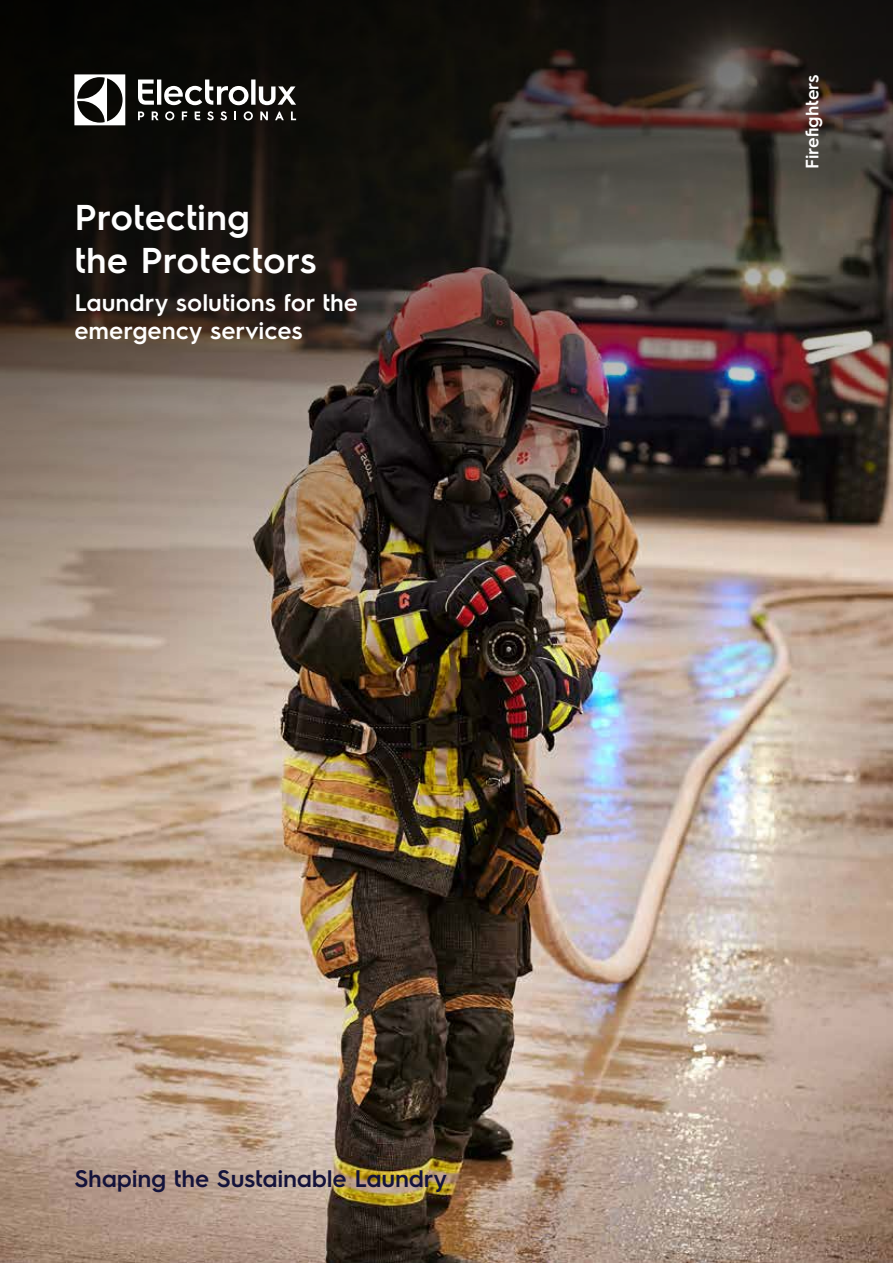
<style>
.page{position:relative;width:893px;height:1263px;background:#fff}
.page>*{position:absolute;margin:0;border:0;box-sizing:border-box;transform-origin:0 0}
.t1{font:600 36px/43.2px "Electrolux Sans";color:#fff}
.t2{font:600 24px/28.8px "Electrolux Sans";color:#fff}
.t3{font:600 24px "Electrolux Sans";letter-spacing:-.01em;color:#14133b}
.t4{font:600 18px "Electrolux Sans";color:#fff}
</style>
<div class="page">
<img style="left:0;top:874px;width:893px;height:389px">
<img style="left:0;top:0;width:893px;height:874px">
<svg style="left:74px;top:74px;width:51px;height:51px"></svg>
<svg style="left:138px;top:80px;width:158px;height:25px"></svg>
<svg style="left:291px;top:111px;width:5px;height:9px"></svg>
<svg style="left:244px;top:111px;width:9px;height:9px"></svg>
<svg style="left:234px;top:111px;width:2px;height:9px"></svg>
<svg style="left:220px;top:111px;width:7px;height:9px"></svg>
<svg style="left:207px;top:111px;width:7px;height:9px"></svg>
<svg style="left:195px;top:111px;width:5px;height:9px"></svg>
<svg style="left:182px;top:111px;width:5px;height:9px"></svg>
<svg style="left:165px;top:111px;width:9px;height:9px"></svg>
<svg style="left:152px;top:111px;width:7px;height:9px"></svg>
<svg style="left:138px;top:111px;width:6px;height:9px"></svg>
<svg style="left:275px;top:111px;width:9px;height:9px"></svg>
<svg style="left:260px;top:111px;width:8px;height:9px"></svg>
<h1 class="t1" style="left:74px;top:194px;width:244px">Protecting<br>the Protectors</h1>
<p class="t2" style="left:74px;top:286px;width:285px">Laundry solutions for the emergency services</p>
<p class="t3" style="left:74px;top:1162px;width:374px">Shaping the Sustainable Laundry</p>
<p class="t4" style="left:800px;top:169px;width:97px;rotate:-90deg">Firefighters</p>
</div>
